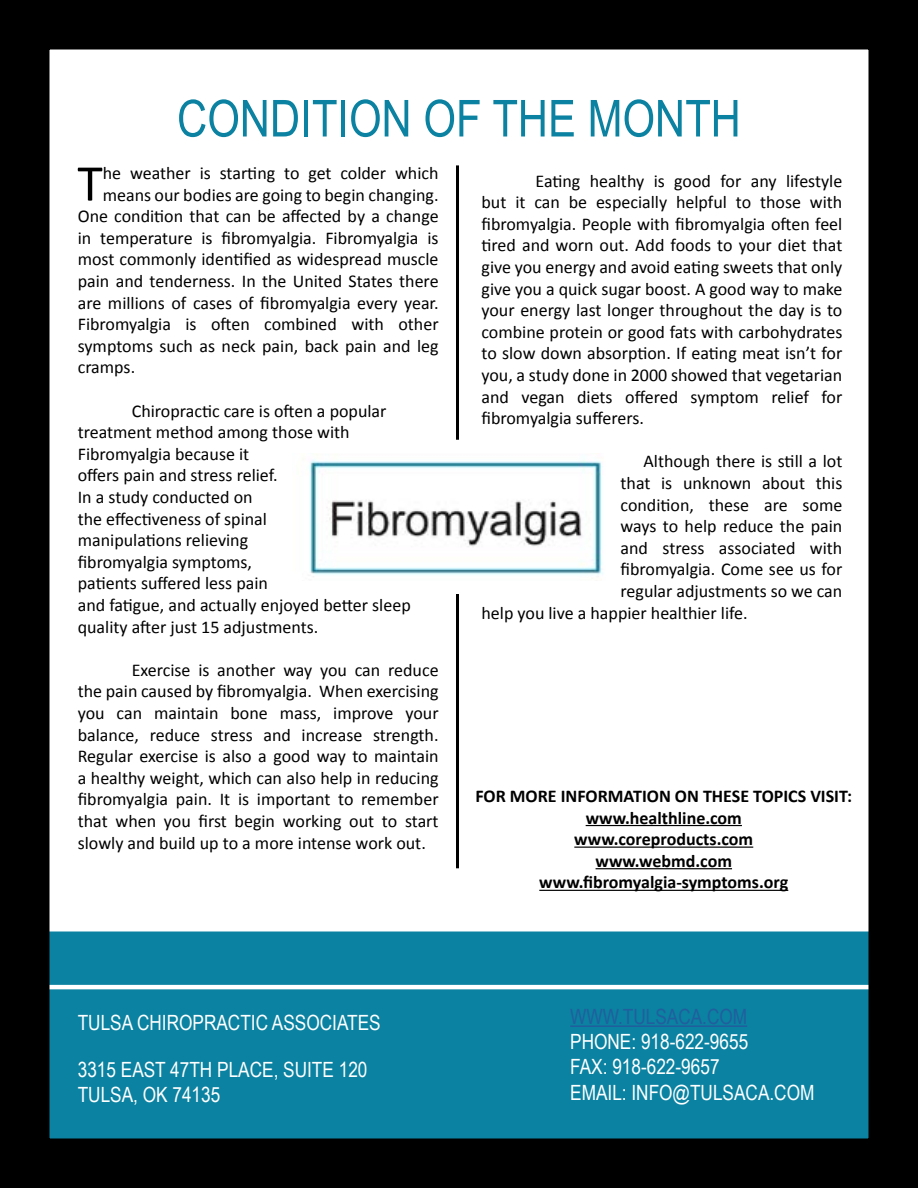
<style>
.page{position:relative;width:918px;height:1188px;background:#fff}
.page>*{position:absolute;margin:0;border:0;box-sizing:border-box;transform-origin:0 0}
.t1{font:52.05px "Calibri";color:#000}
.t2{font:51px "Arial Narrow";color:#0b82a1}
.t3{font:21px/25.2px "Arial Narrow";color:#fff}
.t4{font:21px "Arial Narrow";color:#215e9e}
.t5{font:18px/21.6px "Calibri";color:#000;text-align:justify}
.t6{font:700 18px/21.6px "Calibri";color:#000;text-align:center}
</style>
<div class="page">
<div style="left:51px;top:932px;width:816px;height:205px;background:#0b82a1"></div>
<hr style="left:0;top:985px;width:918px;height:4px;background:#fff">
<div style="left:0;top:0;width:918px;height:1188px;border:50px solid #000"></div>
<svg style="left:0;top:0;width:1px;height:1188px"></svg>
<hr style="left:570px;top:1025px;width:177px;height:2px;background:#215e9e">
<hr style="left:456px;top:165px;width:3px;height:275px;background:#000">
<hr style="left:456px;top:594px;width:3px;height:274px;background:#000">
<hr style="left:586px;top:825px;width:156px;height:1px;background:#000">
<hr style="left:574px;top:847px;width:179px;height:1px;background:#000">
<hr style="left:596px;top:868px;width:136px;height:1px;background:#000">
<hr style="left:539px;top:890px;width:249px;height:1px;background:#000">
<img style="left:309px;top:460px;width:294px;height:115px">
<h2 class="t2" style="left:177px;top:81px;width:565px">CONDITION OF THE MONTH</h2>
<h1 class="t1" style="left:77px;top:150px;width:27px">T</h1>
<p class="t5" style="left:103px;top:162px;width:337px">he weather is starting to get colder which</p>
<p class="t5" style="left:103px;top:184px;width:337px">means our bodies are going to begin changing.</p>
<p class="t5" style="left:78px;top:205px;width:362px">One condition that can be affected by a change</p>
<p class="t5" style="left:78px;top:227px;width:362px">in temperature is fibromyalgia. Fibromyalgia is</p>
<p class="t5" style="left:78px;top:249px;width:362px">most commonly identified as widespread muscle</p>
<p class="t5" style="left:78px;top:270px;width:362px">pain and tenderness. In the United States there</p>
<p class="t5" style="left:78px;top:292px;width:362px">are millions of cases of fibromyalgia every year.</p>
<p class="t5" style="left:78px;top:313px;width:362px">Fibromyalgia is often combined with other</p>
<p class="t5" style="left:78px;top:335px;width:362px">symptoms such as neck pain, back pain and leg</p>
<p class="t5" style="left:78px;top:357px;width:59px">cramps.</p>
<p class="t5" style="left:78px;top:400px;width:335px;text-align:left;text-indent:54px">Chiropractic care is often a popular treatment method among those with<br>Fibromyalgia because it<br>offers pain and stress relief.<br>In a study conducted on<br>the effectiveness of spinal<br>manipulations relieving<br>fibromyalgia symptoms,<br>patients suffered less pain<br>and fatigue, and actually enjoyed better sleep quality after just 15 adjustments.</p>
<p class="t5" style="left:78px;top:659px;width:362px;text-indent:54px">Exercise is another way you can reduce the pain caused by fibromyalgia. When exercising you can maintain bone mass, improve your balance, reduce stress and increase strength.<br>Regular exercise is also a good way to maintain a healthy weight, which can also help in reducing fibromyalgia pain. It is important to remember that when you first begin working out to start slowly and build up to a more intense work out.</p>
<p class="t5" style="left:482px;top:170px;width:362px;text-indent:54px">Eating healthy is good for any lifestyle but it can be especially helpful to those with fibromyalgia. People with fibromyalgia often feel tired and worn out. Add foods to your diet that give you energy and avoid eating sweets that only give you a quick sugar boost. A good way to make your energy last longer throughout the day is to combine protein or good fats with carbohydrates to slow down absorption. If eating meat isn’t for you, a study done in 2000 showed that vegetarian and vegan diets offered symptom relief for fibromyalgia sufferers.</p>
<p class="t5" style="left:644px;top:451px;width:200px">Although there is still a lot</p>
<p class="t5" style="left:621px;top:472px;width:223px">that is unknown about this</p>
<p class="t5" style="left:621px;top:494px;width:223px">condition, these are some</p>
<p class="t5" style="left:621px;top:516px;width:223px">ways to help reduce the pain</p>
<p class="t5" style="left:621px;top:537px;width:223px">and stress associated with</p>
<p class="t5" style="left:621px;top:559px;width:223px">fibromyalgia. Come see us for</p>
<p class="t5" style="left:621px;top:580px;width:223px">regular adjustments so we can</p>
<p class="t5" style="left:482px;top:602px;width:268px">help you live a happier healthier life.</p>
<p class="t6" style="left:475px;top:785px;width:378px">FOR MORE INFORMATION ON THESE TOPICS VISIT: www.healthline.com<br>www.coreproducts.com<br>www.webmd.com www.fibromyalgia-symptoms.org</p>
<p class="t3" style="left:78px;top:1009px;width:305px">TULSA CHIROPRACTIC ASSOCIATES</p>
<p class="t3" style="left:78px;top:1056px;width:291px">3315 EAST 47TH PLACE, SUITE 120<br>TULSA, OK 74135</p>
<p class="t4" style="left:570px;top:1001px;width:178px">WWW.TULSACA.COM</p>
<p class="t3" style="left:570px;top:1028px;width:246px">PHONE: 918-622-9655<br>FAX: 918-622-9657<br>EMAIL: INFO@TULSACA.COM</p>
</div>
